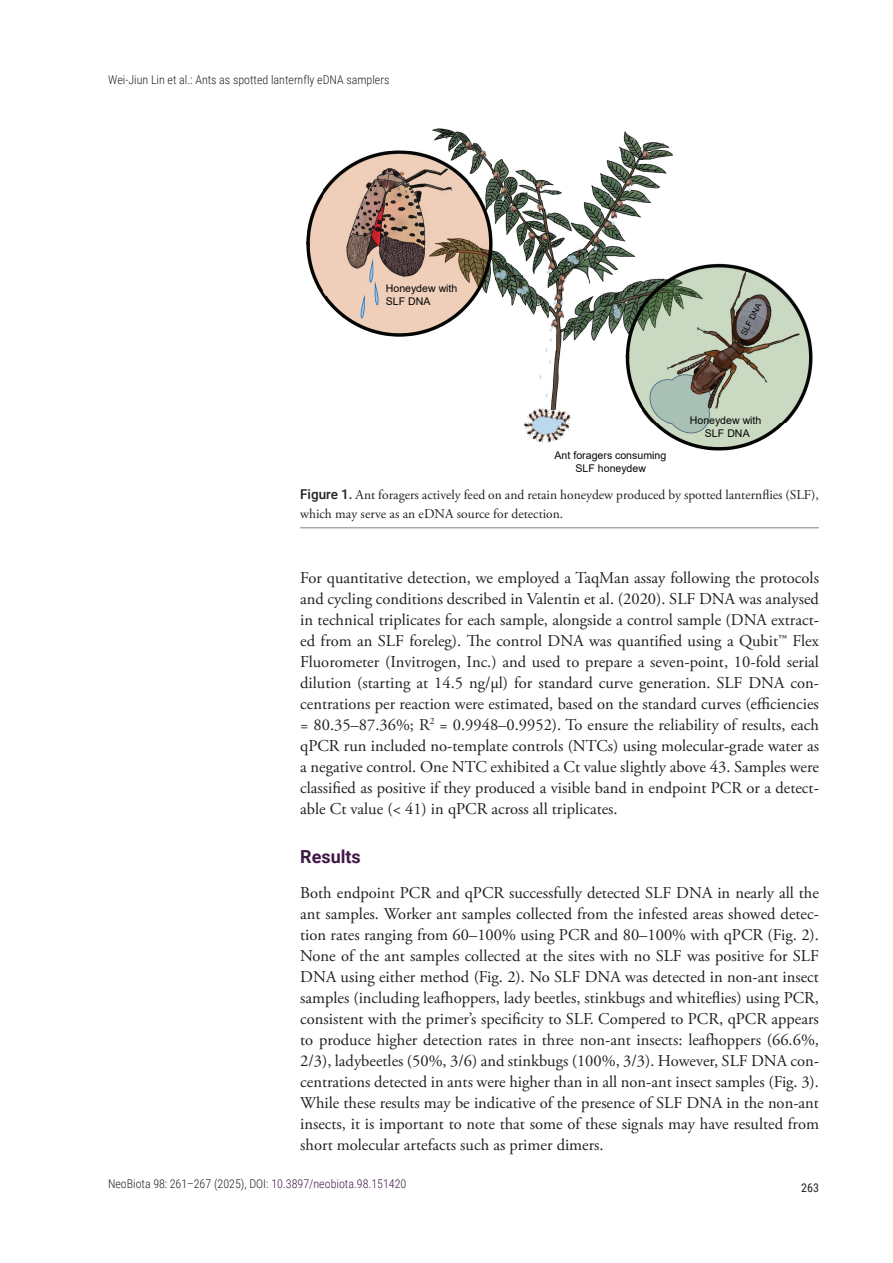
<style>
.page{position:relative;width:893px;height:1263px;background:#fff}
.page>*{position:absolute;margin:0;border:0;box-sizing:border-box;transform-origin:0 0}
.H_-_1_level{font:700 18px "Roboto";color:#411948}
.Body_text_-_no_indent{font:16.5px/21px "Adobe Garamond Pro";color:#231f20;text-align:justify}
.FIG_-_Caption{font:13.5px/19.8px "Adobe Garamond Pro";color:#231f20}
.t1{font:300 12px "Roboto Condensed";color:#231f20}
.t2{font:12px "Roboto Condensed";color:#231f20}
.t3{font:10.65px/12.8px "Arial";letter-spacing:.005em;color:#040503;text-align:center}
.s1{font-family:"Roboto";font-weight:500}
.s2{color:#411948}
</style>
<div class="page">
<hr style="left:300px;top:527px;width:519px;height:1px;background:#a8a9ad">
<img style="left:432px;top:128px;width:241px;height:278px">
<img style="left:642px;top:255px;width:81px;height:9px">
<img style="left:550px;top:274px;width:18px;height:54px">
<img style="left:525px;top:229px;width:14px;height:14px">
<img style="left:509px;top:202px;width:11px;height:14px">
<img style="left:533px;top:200px;width:14px;height:14px">
<svg style="left:539px;top:231px;width:11px;height:12px"></svg>
<img style="left:602px;top:199px;width:23px;height:30px">
<svg style="left:533px;top:181px;width:10px;height:10px"></svg>
<svg style="left:640px;top:149px;width:10px;height:10px"></svg>
<img style="left:523px;top:406px;width:49px;height:37px">
<svg style="left:546px;top:260px;width:11px;height:14px"></svg>
<svg style="left:545px;top:327px;width:8px;height:25px"></svg>
<svg style="left:553px;top:300px;width:10px;height:5px"></svg>
<svg style="left:591px;top:235px;width:10px;height:16px"></svg>
<svg style="left:612px;top:220px;width:3px;height:5px"></svg>
<img style="left:613px;top:305px;width:7px;height:14px">
<svg style="left:623px;top:177px;width:11px;height:14px"></svg>
<svg style="left:516px;top:292px;width:12px;height:2px"></svg>
<svg style="left:306px;top:139px;width:203px;height:198px"></svg>
<svg style="left:539px;top:374px;width:3px;height:5px"></svg>
<svg style="left:545px;top:392px;width:3px;height:6px"></svg>
<svg style="left:568px;top:246px;width:17px;height:18px"></svg>
<img style="left:512px;top:276px;width:16px;height:16px">
<svg style="left:626px;top:264px;width:186px;height:186px"></svg>
<p class="t1" style="left:108px;top:71px;width:283px">Wei-Jiun Lin et al.: Ants as spotted lanternfly eDNA samplers</p>
<p class="t3" style="left:386px;top:282px;width:73px;text-align:left">Honeydew with<br>SLF DNA</p>
<p class="t3" style="left:555px;top:449px;width:113px">Ant foragers consuming<br>SLF honeydew</p>
<p class="t3" style="left:690px;top:414px;width:73px">Honeydew with<br>SLF DNA</p>
<p class="FIG_-_Caption" style="left:300px;top:485px;width:520px"><span class="s1">Figure 1.</span> Ant foragers actively feed on and retain honeydew produced by spotted lanternflies (SLF), which may serve as an eDNA source for detection.</p>
<p class="Body_text_-_no_indent" style="left:300px;top:568px;width:520px">For quantitative detection, we employed a TaqMan assay following the protocols and cycling conditions described in Valentin et al. (2020). SLF DNA was analysed in technical triplicates for each sample, alongside a control sample (DNA extract&shy;ed from an SLF foreleg). The control DNA was quantified using a Qubit™ Flex Fluorometer (Invitrogen, Inc.) and used to prepare a seven-point, 10-fold serial dilution (starting at 14.5 ng/µl) for standard curve generation. SLF DNA con&shy;centrations per reaction were estimated, based on the standard curves (efficiencies = 80.35–87.36%; R<sup>2</sup> = 0.9948–0.9952). To ensure the reliability of results, each qPCR run included no-template controls (NTCs) using molecular-grade water as a negative control. One NTC exhibited a Ct value slightly above 43. Samples were classified as positive if they produced a visible band in endpoint PCR or a detect&shy;able Ct value (&lt; 41) in qPCR across all triplicates.</p>
<p class="H_-_1_level" style="left:300px;top:843px;width:62px">Results</p>
<p class="Body_text_-_no_indent" style="left:300px;top:883px;width:520px">Both endpoint PCR and qPCR successfully detected SLF DNA in nearly all the ant samples. Worker ant samples collected from the infested areas showed detec&shy;tion rates ranging from 60–100% using PCR and 80–100% with qPCR (Fig. 2).<br>None of the ant samples collected at the sites with no SLF was positive for SLF DNA using either method (Fig. 2). No SLF DNA was detected in non-ant insect samples (including leafhoppers, lady beetles, stinkbugs and whiteflies) using PCR, consistent with the primer’s specificity to SLF. Compered to PCR, qPCR appears to produce higher detection rates in three non-ant insects: leafhoppers (66.6%, 2/3), ladybeetles (50%, 3/6) and stinkbugs (100%, 3/3). However, SLF DNA con&shy;centrations detected in ants were higher than in all non-ant insect samples (Fig. 3).<br>While these results may be indicative of the presence of SLF DNA in the non-ant insects, it is important to note that some of these signals may have resulted from short molecular artefacts such as primer dimers.</p>
<p class="t1" style="left:108px;top:1175px;width:300px">NeoBiota 98: 261–267 (2025), DOI: <span class="s2">10.3897/neobiota.98.151420</span></p>
<p class="t2" style="left:801px;top:1179px;width:19px">263</p>
</div>
